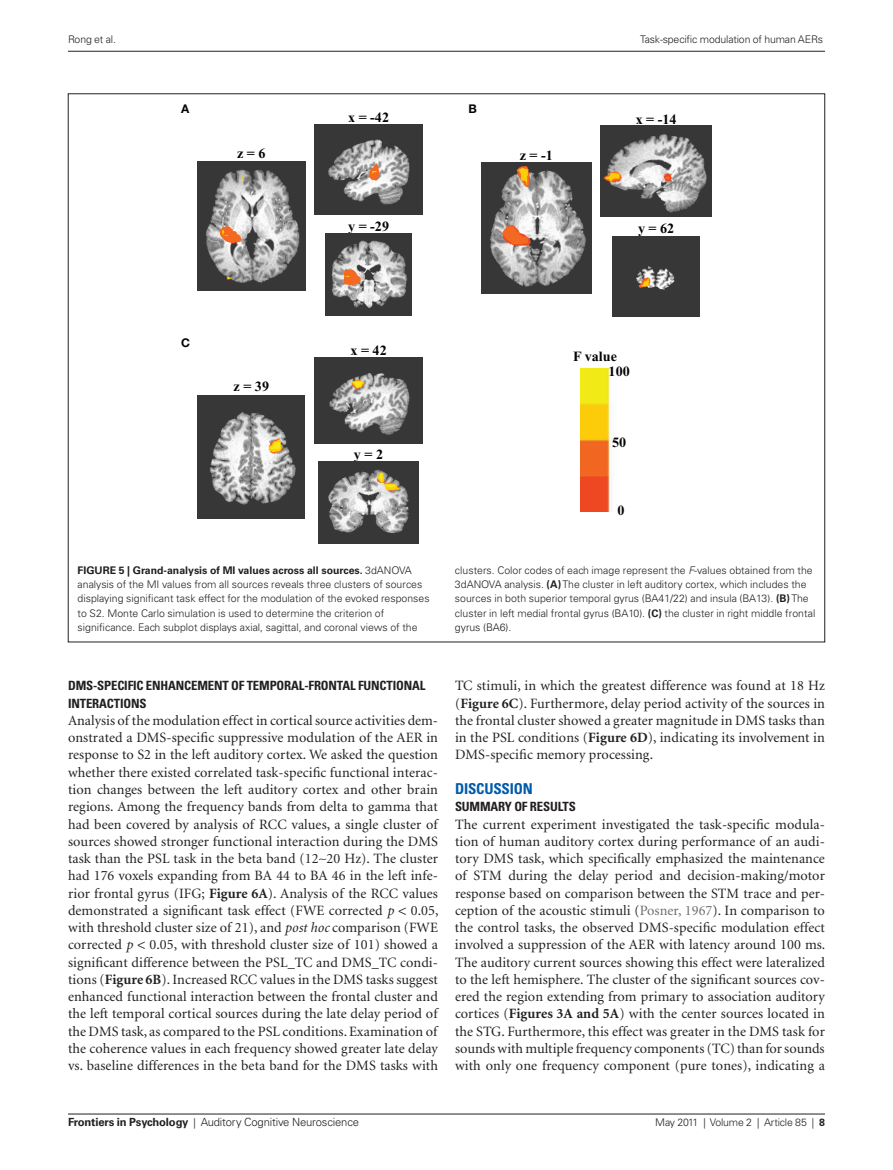
<style>
.page{position:relative;width:893px;height:1170px;background:#fff}
.page>*{position:absolute;margin:0;border:0;box-sizing:border-box;transform-origin:0 0}
.t1{font:700 condensed 15px "Univers";letter-spacing:-.01em;color:#015aaa}
.t2{font:14.25px/17.2px "Minion";letter-spacing:.005em;color:#231f20;text-align:justify}
.t3{font:700 14.1px "Times New Roman";color:#040503}
.t4{font:700 condensed 12.75px/17.2px "Univers";letter-spacing:-.01em;color:#231f20}
.t5{font:700 12px "Helvetica Neue";color:#040503}
.t6{font:300 11.25px "Univers";letter-spacing:-.015em;color:#231f20}
.t7{font:300 10.5px/14.2px "Univers";color:#231f20}
.s1{font-weight:700}
.s2{font-style:italic}
.s3{color:#6c6d70}
.s4{font-size:10.5px}
</style>
<div class="page">
<img style="left:580px;top:368px;width:32px;height:143px">
<img style="left:600px;top:126px;width:112px;height:91px">
<img style="left:482px;top:163px;width:109px;height:130px">
<img style="left:613px;top:237px;width:86px;height:79px">
<img style="left:197px;top:161px;width:108px;height:129px">
<img style="left:314px;top:124px;width:109px;height:90px">
<img style="left:325px;top:233px;width:87px;height:82px">
<img style="left:315px;top:357px;width:108px;height:86px">
<img style="left:198px;top:395px;width:107px;height:123px">
<img style="left:319px;top:462px;width:99px;height:81px">
<hr style="left:68px;top:51px;width:757px;height:1px;background:#231f20">
<hr style="left:68px;top:1113px;width:757px;height:1px;background:#231f20">
<p class="t7" style="left:68px;top:32px;width:49px">Rong et al.</p>
<p class="t7" style="left:640px;top:32px;width:185px">Task-specific modulation of human AERs</p>
<p class="t5" style="left:181px;top:102px;width:10px">A</p>
<p class="t3" style="left:237px;top:146px;width:30px">z = 6</p>
<p class="t5" style="left:181px;top:335px;width:10px">C</p>
<p class="t3" style="left:234px;top:379px;width:37px">z = 39</p>
<p class="t3" style="left:348px;top:110px;width:43px">x = -42</p>
<p class="t3" style="left:348px;top:218px;width:43px">y = -29</p>
<p class="t3" style="left:350px;top:343px;width:38px">x = 42</p>
<p class="t3" style="left:354px;top:446px;width:31px">y = 2</p>
<p class="t5" style="left:469px;top:102px;width:10px">B</p>
<p class="t3" style="left:520px;top:147px;width:35px">z = -1</p>
<p class="t3" style="left:636px;top:112px;width:43px">x = -14</p>
<p class="t3" style="left:638px;top:220px;width:38px">y = 62</p>
<p class="t3" style="left:573px;top:348px;width:45px">F value</p>
<p class="t3" style="left:609px;top:363px;width:23px">100</p>
<p class="t3" style="left:612px;top:434px;width:16px">50</p>
<p class="t3" style="left:618px;top:502px;width:9px">0</p>
<p class="t7" style="left:78px;top:563px;width:354px"><span class="s1">Fig ure 5 | Grand-analysis of MI values across all sources.</span> 3dANOVA analysis of the MI values from all sources reveals three clusters of sources displaying significant task effect for the modulation of the evoked responses to S2. Monte Carlo simulation is used to determine the criterion of significance. Each subplot displays axial, sagittal, and coronal views of the</p>
<p class="t7" style="left:455px;top:563px;width:362px">clusters. Color codes of each image represent the <span class="s2">F</span>-values obtained from the 3dANOVA analysis. <span class="s1">(A)</span> The cluster in left auditory cortex, which includes the sources in both superior temporal gyrus (BA41/22) and insula (BA13). <span class="s1">(B)</span> The cluster in left medial frontal gyrus (BA10). <span class="s1">(C)</span> the cluster in right middle frontal gyrus (BA6).</p>
<p class="t4" style="left:68px;top:677px;width:359px">DMS-SPECIFIC ENHANCEMENT OF TEMPORAL-FRONTAL FUNCTIONAL<br>INTERACTIONS</p>
<p class="t2" style="left:68px;top:712px;width:372px">Analysis of the modulation effect in cortical source activities dem&shy;onstrated a DMS-specific suppressive modulation of the AER in response to S2 in the left auditory cortex. We asked the question whether there existed correlated task-specific functional interac&shy;tion changes between the left auditory cortex and other brain regions. Among the frequency bands from delta to gamma that had been covered by analysis of RCC values, a single cluster of sources showed stronger functional interaction during the DMS task than the PSL task in the beta band (12∼20 Hz). The cluster had 176 voxels expanding from BA 44 to BA 46 in the left infe&shy;rior frontal gyrus (IFG; <span class="s1">Figure 6A</span>). Analysis of the RCC values demonstrated a significant task effect (FWE corrected <span class="s2">p</span> 0.05, with threshold cluster size of 21), and <span class="s2">post hoc</span> comparison (FWE corrected <span class="s2">p</span> 0.05, with threshold cluster size of 101) showed a significant difference between the PSL_TC and DMS_TC condi&shy;tions (<span class="s1">Figure 6B</span>). Increased RCC values in the DMS tasks suggest enhanced functional interaction between the frontal cluster and the left temporal cortical sources during the late delay period of the DMS task, as compared to the PSL conditions. Examination of the coherence values in each frequency showed greater late delay vs. baseline differences in the beta band for the DMS tasks with</p>
<p class="t2" style="left:455px;top:677px;width:371px">TC stimuli, in which the greatest difference was found at 18 Hz (<span class="s1">Figure 6C</span>). Furthermore, delay period activity of the sources in the frontal cluster showed a greater magnitude in DMS tasks than in the PSL conditions (<span class="s1">Figure 6D</span>), indicating its involvement in DMS-specific memory processing.</p>
<p class="t1" style="left:455px;top:779px;width:79px">DISCUSSION</p>
<p class="t4" style="left:455px;top:798px;width:122px">SUMMARY OF RESULTS</p>
<p class="t2" style="left:455px;top:815px;width:372px">The current experiment investigated the task-specific modula&shy;tion of human auditory cortex during performance of an audi&shy;tory DMS task, which specifically emphasized the maintenance of STM during the delay period and decision-making/motor response based on comparison between the STM trace and per&shy;ception of the acoustic stimuli (<span class="s3">Posner, 1967</span>). In comparison to the control tasks, the observed DMS-specific modulation effect involved a suppression of the AER with latency around 100 ms.<br>The auditory current sources showing this effect were lateralized to the left hemisphere. The cluster of the significant sources cov&shy;ered the region extending from primary to association auditory cortices (<span class="s1">Figures 3A and 5A</span>) with the center sources located in the STG. Furthermore, this effect was greater in the DMS task for sounds with multiple frequency components (TC) than for sounds with only one frequency component (pure tones), indicating a</p>
<p class="t6" style="left:68px;top:1115px;width:293px"><span class="s1">Frontiers in Psychology</span> <span class="s4">|</span> Auditory Cognitive Neuroscience</p>
<p class="t7" style="left:655px;top:1115px;width:171px">May 2011 | Volume 2 | Article 85 | <span class="s1">8</span></p>
</div>
